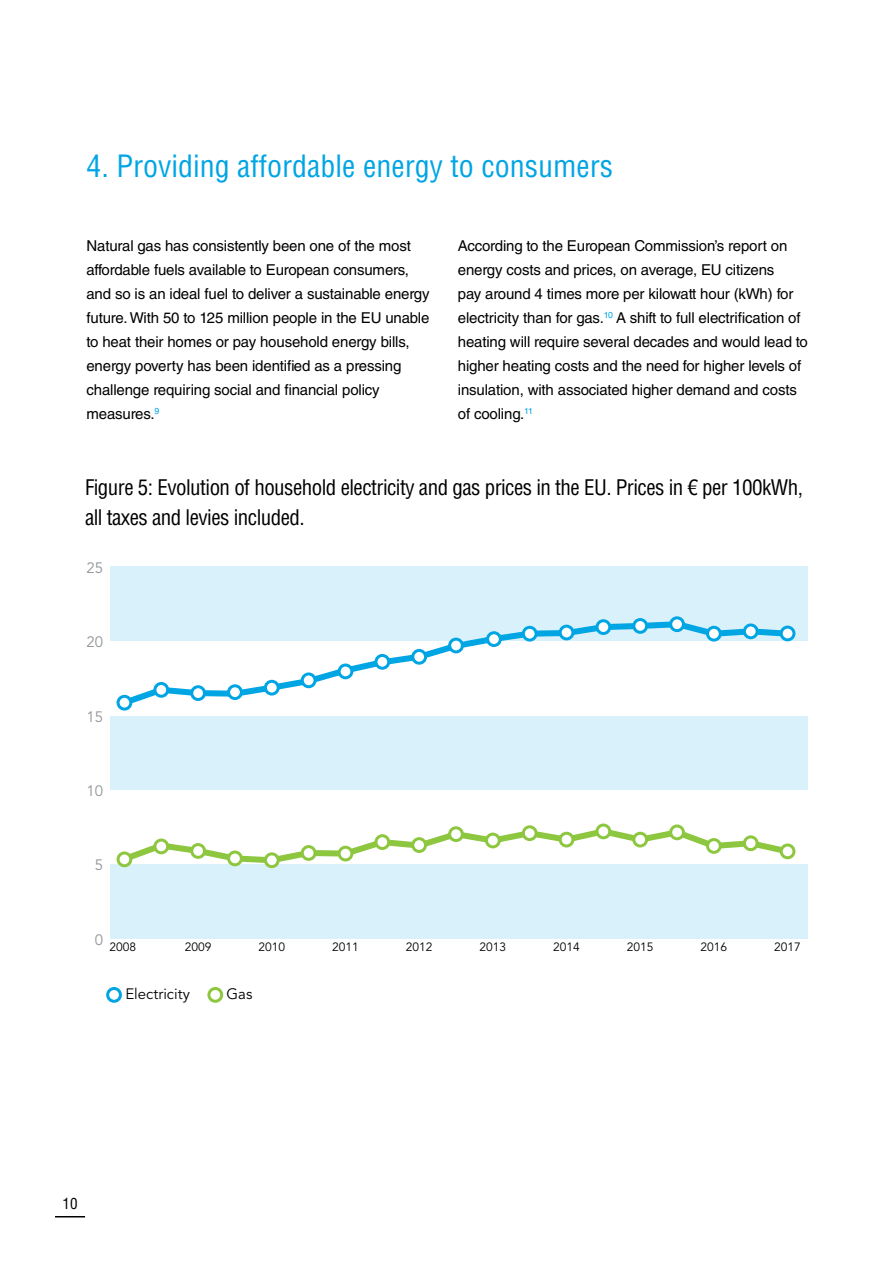
<style>
.page{position:relative;width:893px;height:1263px;background:#fff}
.page>*{position:absolute;margin:0;border:0;box-sizing:border-box;transform-origin:0 0}
.t1{font:condensed 30px "Helvetica LT Std";color:#00a5e4}
.t2{font:condensed 21px/30px "Helvetica LT Std";letter-spacing:-.025em;color:#000}
.t3{font:15px/24px "Helvetica LT Std";letter-spacing:-.01em;color:#000}
.t4{font:15px "Avenir";color:#000}
.t5{font:15px "Avenir";color:#939598}
.t6{font:condensed 15px "Helvetica LT Std";color:#000}
.t7{font:12px "Avenir";color:#000}
</style>
<div class="page">
<div style="left:111px;top:864px;width:697px;height:74px;background:#d9f1fa"></div>
<div style="left:111px;top:715px;width:697px;height:74px;background:#d9f1fa"></div>
<div style="left:111px;top:567px;width:697px;height:74px;background:#d9f1fa"></div>
<svg style="left:117px;top:827px;width:678px;height:40px"></svg>
<svg style="left:117px;top:618px;width:677px;height:92px"></svg>
<div style="left:118px;top:696px;width:13px;height:13px;background:#fff;border-radius:50%"></div>
<div style="left:117px;top:695px;width:15px;height:15px;border:3px solid #00a5e4;border-radius:50%"></div>
<div style="left:118px;top:853px;width:13px;height:13px;background:#fff;border-radius:50%"></div>
<div style="left:117px;top:851px;width:15px;height:16px;border:3px solid #8dc63f;border-radius:50%"></div>
<div style="left:155px;top:840px;width:13px;height:13px;background:#fff;border-radius:50%"></div>
<div style="left:153px;top:838px;width:16px;height:16px;border:3px solid #8dc63f;border-radius:50%"></div>
<div style="left:192px;top:844px;width:12px;height:13px;background:#fff;border-radius:50%"></div>
<div style="left:190px;top:843px;width:16px;height:16px;border:3px solid #8dc63f;border-radius:50%"></div>
<div style="left:229px;top:852px;width:12px;height:13px;background:#fff;border-radius:50%"></div>
<div style="left:227px;top:850px;width:16px;height:16px;border:3px solid #8dc63f;border-radius:50%"></div>
<div style="left:265px;top:854px;width:13px;height:13px;background:#fff;border-radius:50%"></div>
<div style="left:264px;top:852px;width:16px;height:16px;border:3px solid #8dc63f;border-radius:50%"></div>
<div style="left:302px;top:846px;width:13px;height:13px;background:#fff;border-radius:50%"></div>
<div style="left:301px;top:845px;width:16px;height:16px;border:3px solid #8dc63f;border-radius:50%"></div>
<div style="left:339px;top:847px;width:13px;height:13px;background:#fff;border-radius:50%"></div>
<div style="left:338px;top:846px;width:15px;height:15px;border:3px solid #8dc63f;border-radius:50%"></div>
<div style="left:376px;top:836px;width:13px;height:12px;background:#fff;border-radius:50%"></div>
<div style="left:374px;top:834px;width:16px;height:16px;border:3px solid #8dc63f;border-radius:50%"></div>
<div style="left:413px;top:839px;width:13px;height:12px;background:#fff;border-radius:50%"></div>
<div style="left:411px;top:837px;width:16px;height:16px;border:3px solid #8dc63f;border-radius:50%"></div>
<div style="left:450px;top:828px;width:12px;height:12px;background:#fff;border-radius:50%"></div>
<div style="left:448px;top:826px;width:16px;height:16px;border:3px solid #8dc63f;border-radius:50%"></div>
<div style="left:486px;top:834px;width:13px;height:13px;background:#fff;border-radius:50%"></div>
<div style="left:485px;top:833px;width:16px;height:15px;border:3px solid #8dc63f;border-radius:50%"></div>
<div style="left:523px;top:827px;width:13px;height:12px;background:#fff;border-radius:50%"></div>
<div style="left:522px;top:825px;width:16px;height:16px;border:3px solid #8dc63f;border-radius:50%"></div>
<div style="left:560px;top:833px;width:13px;height:13px;background:#fff;border-radius:50%"></div>
<div style="left:559px;top:832px;width:15px;height:15px;border:3px solid #8dc63f;border-radius:50%"></div>
<div style="left:597px;top:825px;width:13px;height:13px;background:#fff;border-radius:50%"></div>
<div style="left:595px;top:823px;width:16px;height:16px;border:3px solid #8dc63f;border-radius:50%"></div>
<div style="left:634px;top:833px;width:13px;height:13px;background:#fff;border-radius:50%"></div>
<div style="left:632px;top:832px;width:16px;height:15px;border:3px solid #8dc63f;border-radius:50%"></div>
<div style="left:671px;top:826px;width:12px;height:13px;background:#fff;border-radius:50%"></div>
<div style="left:669px;top:824px;width:16px;height:16px;border:3px solid #8dc63f;border-radius:50%"></div>
<div style="left:707px;top:839px;width:13px;height:13px;background:#fff;border-radius:50%"></div>
<div style="left:706px;top:838px;width:16px;height:16px;border:3px solid #8dc63f;border-radius:50%"></div>
<div style="left:744px;top:837px;width:13px;height:13px;background:#fff;border-radius:50%"></div>
<div style="left:743px;top:835px;width:16px;height:16px;border:3px solid #8dc63f;border-radius:50%"></div>
<div style="left:781px;top:845px;width:13px;height:13px;background:#fff;border-radius:50%"></div>
<div style="left:780px;top:843px;width:15px;height:16px;border:3px solid #8dc63f;border-radius:50%"></div>
<div style="left:488px;top:633px;width:12px;height:12px;background:#fff;border-radius:50%"></div>
<div style="left:486px;top:631px;width:16px;height:16px;border:3px solid #00a5e4;border-radius:50%"></div>
<div style="left:523px;top:627px;width:13px;height:13px;background:#fff;border-radius:50%"></div>
<div style="left:522px;top:626px;width:16px;height:15px;border:3px solid #00a5e4;border-radius:50%"></div>
<div style="left:560px;top:626px;width:13px;height:13px;background:#fff;border-radius:50%"></div>
<div style="left:559px;top:625px;width:15px;height:15px;border:3px solid #00a5e4;border-radius:50%"></div>
<div style="left:597px;top:621px;width:13px;height:12px;background:#fff;border-radius:50%"></div>
<div style="left:595px;top:619px;width:16px;height:16px;border:3px solid #00a5e4;border-radius:50%"></div>
<div style="left:634px;top:619px;width:13px;height:13px;background:#fff;border-radius:50%"></div>
<div style="left:632px;top:618px;width:16px;height:16px;border:3px solid #00a5e4;border-radius:50%"></div>
<div style="left:671px;top:618px;width:12px;height:13px;background:#fff;border-radius:50%"></div>
<div style="left:669px;top:616px;width:16px;height:16px;border:3px solid #00a5e4;border-radius:50%"></div>
<div style="left:707px;top:627px;width:13px;height:13px;background:#fff;border-radius:50%"></div>
<div style="left:706px;top:626px;width:16px;height:15px;border:3px solid #00a5e4;border-radius:50%"></div>
<div style="left:744px;top:625px;width:13px;height:13px;background:#fff;border-radius:50%"></div>
<div style="left:743px;top:623px;width:16px;height:16px;border:3px solid #00a5e4;border-radius:50%"></div>
<div style="left:781px;top:627px;width:13px;height:13px;background:#fff;border-radius:50%"></div>
<div style="left:780px;top:626px;width:15px;height:15px;border:3px solid #00a5e4;border-radius:50%"></div>
<div style="left:450px;top:639px;width:12px;height:13px;background:#fff;border-radius:50%"></div>
<div style="left:448px;top:638px;width:16px;height:15px;border:3px solid #00a5e4;border-radius:50%"></div>
<div style="left:413px;top:650px;width:13px;height:13px;background:#fff;border-radius:50%"></div>
<div style="left:411px;top:649px;width:16px;height:16px;border:3px solid #00a5e4;border-radius:50%"></div>
<div style="left:376px;top:655px;width:13px;height:13px;background:#fff;border-radius:50%"></div>
<div style="left:374px;top:654px;width:16px;height:16px;border:3px solid #00a5e4;border-radius:50%"></div>
<div style="left:339px;top:665px;width:13px;height:13px;background:#fff;border-radius:50%"></div>
<div style="left:338px;top:663px;width:15px;height:16px;border:3px solid #00a5e4;border-radius:50%"></div>
<div style="left:302px;top:674px;width:13px;height:13px;background:#fff;border-radius:50%"></div>
<div style="left:301px;top:672px;width:16px;height:16px;border:3px solid #00a5e4;border-radius:50%"></div>
<div style="left:265px;top:681px;width:13px;height:13px;background:#fff;border-radius:50%"></div>
<div style="left:264px;top:680px;width:16px;height:15px;border:3px solid #00a5e4;border-radius:50%"></div>
<div style="left:229px;top:686px;width:12px;height:12px;background:#fff;border-radius:50%"></div>
<div style="left:227px;top:684px;width:16px;height:16px;border:3px solid #00a5e4;border-radius:50%"></div>
<div style="left:192px;top:687px;width:12px;height:12px;background:#fff;border-radius:50%"></div>
<div style="left:190px;top:685px;width:16px;height:16px;border:3px solid #00a5e4;border-radius:50%"></div>
<div style="left:155px;top:683px;width:13px;height:13px;background:#fff;border-radius:50%"></div>
<div style="left:153px;top:682px;width:16px;height:16px;border:3px solid #00a5e4;border-radius:50%"></div>
<div style="left:207px;top:987px;width:16px;height:16px;border:3px solid #8dc63f;border-radius:50%"></div>
<div style="left:106px;top:987px;width:16px;height:16px;border:3px solid #00a5e4;border-radius:50%"></div>
<hr style="left:55px;top:1216px;width:30px;height:1px;background:#000">
<h1 class="t1" style="left:86px;top:147px;width:528px">4. Providing affordable energy to consumers</h1>
<p class="t3" style="left:86px;top:234px;width:345px">Natural gas has consistently been one of the most affordable fuels available to European consumers, and so is an ideal fuel to deliver a sustainable energy future. With 50 to 125 million people in the EU unable to heat their homes or pay household energy bills, energy poverty has been identified as a pressing challenge requiring social and financial policy measures.<sup>9</sup></p>
<p class="t3" style="left:458px;top:234px;width:352px">According to the European Commission’s report on energy costs and prices, on average, EU citizens<br>pay around 4 times more per kilowatt hour (kWh) for electricity than for gas.<sup>10</sup> A shift to full electrification of heating will require several decades and would lead to higher heating costs and the need for higher levels of insulation, with associated higher demand and costs of cooling.<sup>11</sup></p>
<h2 class="t2" style="left:85px;top:472px;width:719px">Figure 5: Evolution of household electricity and gas prices in the EU. Prices in € per 100kWh, all taxes and levies included.</h2>
<p class="t5" style="left:87px;top:559px;width:18px">25</p>
<p class="t5" style="left:87px;top:633px;width:18px">20</p>
<p class="t5" style="left:87px;top:708px;width:18px">15</p>
<p class="t5" style="left:87px;top:782px;width:18px">10</p>
<p class="t5" style="left:95px;top:856px;width:10px">5</p>
<p class="t5" style="left:95px;top:931px;width:10px">0</p>
<p class="t7" style="left:109px;top:940px;width:28px">2008</p>
<p class="t7" style="left:185px;top:940px;width:28px">2009</p>
<p class="t7" style="left:258px;top:940px;width:28px">2010</p>
<p class="t7" style="left:332px;top:940px;width:28px">2011</p>
<p class="t7" style="left:406px;top:940px;width:28px">2012</p>
<p class="t7" style="left:479px;top:940px;width:28px">2013</p>
<p class="t7" style="left:553px;top:940px;width:28px">2014</p>
<p class="t7" style="left:627px;top:940px;width:28px">2015</p>
<p class="t7" style="left:701px;top:940px;width:28px">2016</p>
<p class="t7" style="left:774px;top:940px;width:28px">2017</p>
<p class="t4" style="left:125px;top:985px;width:66px">Electricity</p>
<p class="t4" style="left:227px;top:985px;width:27px">Gas</p>
<p class="t6" style="left:63px;top:1194px;width:16px">10</p>
</div>
